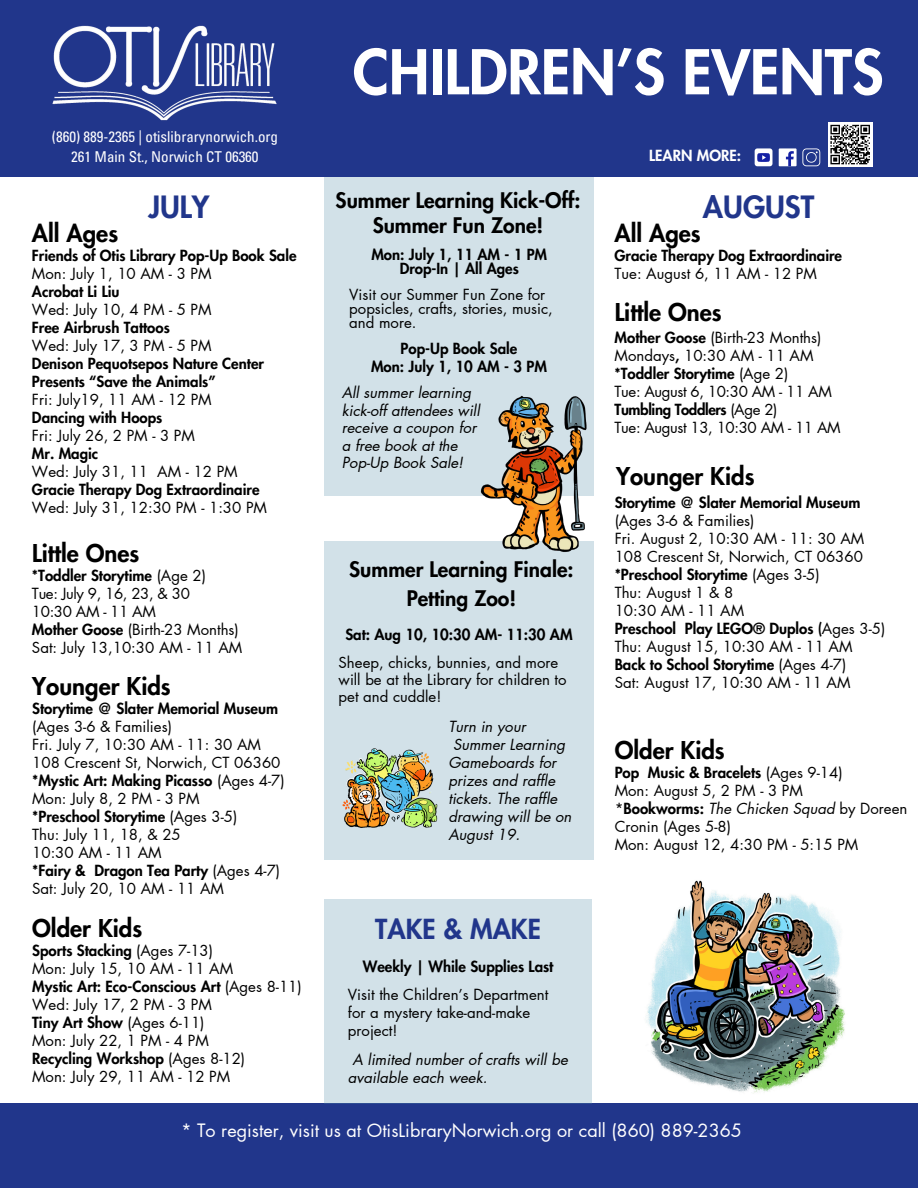
<style>
.page{position:relative;width:918px;height:1188px;background:#fff}
.page>*{position:absolute;margin:0;border:0;box-sizing:border-box;transform-origin:0 0}
.t1{font:800 60px "Futura LT Pro";color:#fff}
.t2{font:800 30px "Futura LT Pro";color:#21368b}
.t3{font:800 27px "Futura LT Pro";color:#21368b}
.t4{font:800 24px "Futura LT Pro";color:#000}
.t5{font:800 21px/24.8px "Futura LT Pro";color:#000;text-align:center}
.t6{font:18px "Futura LT Pro";color:#fff}
.t7{font:15px/18px "Futura LT Pro";color:#000}
.t8{font:800 15px/18px "Futura LT Pro";color:#000}
.t9{font:italic 15px/18px "Futura LT Pro";color:#000}
.t10{font:15px "Futura LT Pro";letter-spacing:-.025em;color:#000}
.t11{font:condensed 15px "Univers LT Pro";color:#fff}
.t12{font:800 15px "Futura LT Pro";letter-spacing:-.025em;color:#000}
.t13{font:800 15px "Futura LT Pro";color:#fff}
.s1{font-weight:800}
.s2{font-weight:400}
.s3{font-style:italic}
</style>
<div class="page">
<div style="left:0;top:1104px;width:918px;height:84px;background:#21368b"></div>
<div style="left:324px;top:900px;width:268px;height:204px;background:#d2e1e8"></div>
<div style="left:0;top:0;width:918px;height:177px;background:#21368b"></div>
<div style="left:828px;top:122px;width:45px;height:45px;background:#fff"></div>
<svg style="left:830px;top:124px;width:40px;height:41px"></svg>
<svg style="left:802px;top:148px;width:18px;height:18px"></svg>
<div style="left:779px;top:148px;width:18px;height:18px;background:#fff"></div>
<svg style="left:786px;top:151px;width:8px;height:15px"></svg>
<div style="left:755px;top:148px;width:17px;height:18px;background:#fff;border-radius:3px"></div>
<svg style="left:757px;top:153px;width:13px;height:9px"></svg>
<img style="left:52px;top:25px;width:225px;height:96px">
<div style="left:324px;top:177px;width:270px;height:318px;background:#d2e1e8"></div>
<div style="left:324px;top:541px;width:270px;height:318px;background:#d2e1e8"></div>
<img style="left:646px;top:880px;width:199px;height:213px">
<img style="left:475px;top:395px;width:119px;height:157px">
<img style="left:342px;top:748px;width:96px;height:80px">
<h4 class="t1" style="left:353px;top:45px;width:532px">CHILDREN’S EVENTS</h4>
<p class="t11" style="left:52px;top:131px;width:228px">(860) 889-2365 | otislibrarynorwich.org</p>
<p class="t11" style="left:71px;top:151px;width:189px">261 Main St., Norwich CT 06360</p>
<p class="t2" style="left:148px;top:193px;width:63px">JULY</p>
<p class="t2" style="left:703px;top:193px;width:113px">AUGUST</p>
<p class="t4" style="left:32px;top:222px;width:88px">All Ages</p>
<h3 class="t4" style="left:615px;top:222px;width:88px">All Ages</h3>
<p class="t13" style="left:649px;top:148px;width:93px">LEARN MORE:</p>
<h4 class="t5" style="left:336px;top:189px;width:246px">Summer Learning Kick-Off:<br>Summer Fun Zone!</h4>
<p class="t8" style="left:371px;top:246px;width:177px">Mon: July 1, 11 AM - 1 PM</p>
<p class="t8" style="left:400px;top:260px;width:121px">Drop-In | All Ages</p>
<p class="t7" style="left:349px;top:286px;width:198px">Visit our Summer Fun Zone for</p>
<p class="t7" style="left:349px;top:302px;width:205px;line-height:14px">popsicles, crafts, stories, music, and more.</p>
<p class="t8" style="left:32px;top:247px;width:266px">Friends of Otis Library Pop-Up Book Sale</p>
<p class="t7" style="left:32px;top:265px;width:181px">Mon: July 1, 10 AM - 3 PM</p>
<p class="t8" style="left:32px;top:283px;width:89px">Acrobat Li Liu</p>
<p class="t7" style="left:32px;top:301px;width:181px">Wed: July 10, 4 PM - 5 PM</p>
<p class="t8" style="left:32px;top:319px;width:139px">Free Airbrush Tattoos</p>
<p class="t7" style="left:32px;top:337px;width:181px">Wed: July 17, 3 PM - 5 PM</p>
<h2 class="t8" style="left:32px;top:355px;width:234px">Denison Pequotsepos Nature Center<br>Presents “Save the Animals”</h2>
<h3 class="t7" style="left:32px;top:391px;width:181px">Fri: July19, 11 AM - 12 PM</h3>
<p class="t8" style="left:32px;top:409px;width:132px">Dancing with Hoops</p>
<p class="t7" style="left:32px;top:427px;width:164px">Fri: July 26, 2 PM - 3 PM</p>
<p class="t8" style="left:32px;top:445px;width:68px">Mr. Magic</p>
<p class="t7" style="left:32px;top:463px;width:207px">Wed: July 31, 11 AM - 12 PM</p>
<p class="t8" style="left:32px;top:481px;width:229px">Gracie Therapy Dog Extraordinaire</p>
<p class="t7" style="left:32px;top:499px;width:237px">Wed: July 31, 12:30 PM - 1:30 PM</p>
<p class="t4" style="left:32px;top:542px;width:109px">Little Ones</p>
<p class="t8" style="left:615px;top:247px;width:229px">Gracie Therapy Dog Extraordinaire</p>
<p class="t7" style="left:615px;top:265px;width:204px">Tue: August 6, 11 AM - 12 PM</p>
<p class="t4" style="left:615px;top:302px;width:109px">Little Ones</p>
<p class="t7" style="left:615px;top:329px;width:208px"><span class="s1">Mother Goose</span> (Birth-23 Months)</p>
<p class="t7" style="left:615px;top:347px;width:200px">Mondays<span class="s1">,</span> 10:30 AM - 11 AM</p>
<p class="t8" style="left:615px;top:365px;width:175px">*Toddler Storytime <span class="s2">(Age 2)</span></p>
<p class="t10" style="left:615px;top:384px;width:219px">Tue: August 6, 10:30 AM - 11 AM</p>
<p class="t12" style="left:615px;top:402px;width:164px">Tumbling Toddlers <span class="s2">(Age 2)</span></p>
<p class="t10" style="left:615px;top:420px;width:228px">Tue: August 13, 10:30 AM - 11 AM</p>
<h3 class="t4" style="left:616px;top:466px;width:140px">Younger Kids</h3>
<h2 class="t8" style="left:615px;top:494px;width:247px">Storytime @ Slater Memorial Museum</h2>
<p class="t7" style="left:615px;top:512px;width:141px">(Ages 3-6 &amp; Families)</p>
<p class="t7" style="left:615px;top:530px;width:251px">Fri. August 2, 10:30 AM - 11: 30 AM</p>
<h3 class="t7" style="left:615px;top:548px;width:250px">108 Crescent St, Norwich, CT 06360</h3>
<p class="t8" style="left:615px;top:566px;width:207px">*Preschool Storytime <span class="s2">(Ages 3-5)</span></p>
<p class="t7" style="left:615px;top:584px;width:120px">Thu: August 1 &amp; 8</p>
<p class="t7" style="left:615px;top:602px;width:131px">10:30 AM - 11 AM</p>
<p class="t8" style="left:615px;top:620px;width:272px">Preschool Play LEGO® Duplos (<span class="s2">Ages 3-5)</span></p>
<p class="t7" style="left:615px;top:638px;width:239px">Thu: August 15, 10:30 AM - 11 AM</p>
<p class="t8" style="left:615px;top:656px;width:233px">Back to School Storytime <span class="s2">(Ages 4-7)</span></p>
<h3 class="t7" style="left:615px;top:674px;width:237px">Sat: August 17, 10:30 AM - 11 AM</h3>
<p class="t8" style="left:401px;top:340px;width:118px">Pop-Up Book Sale</p>
<p class="t8" style="left:371px;top:358px;width:177px">Mon: July 1, 10 AM - 3 PM</p>
<p class="t9" style="left:342px;top:385px;width:140px;line-height:17.5px">All summer learning kick-off attendees will receive a coupon for a free book at the<br>Pop-Up Book Sale!</p>
<p class="t5" style="left:349px;top:555px;width:226px;line-height:29.2px">Summer Learning Finale:<br>Petting Zoo!</p>
<p class="t8" style="left:345px;top:626px;width:229px">Sat: Aug 10, 10:30 AM- 11:30 AM</p>
<p class="t7" style="left:339px;top:654px;width:230px;line-height:17.2px">Sheep, chicks, bunnies, and more will be at the Library for children to pet and cuddle!</p>
<p class="t8" style="left:32px;top:567px;width:176px">*Toddler Storytime <span class="s2">(Age 2)</span></p>
<p class="t10" style="left:32px;top:587px;width:160px">Tue: July 9, 16, 23, &amp; 30</p>
<h1 class="t7" style="left:32px;top:603px;width:125px">10:30 AM - 11 AM</h1>
<p class="t7" style="left:32px;top:621px;width:208px"><span class="s1">Mother Goose</span> (Birth-23 Months)</p>
<p class="t7" style="left:32px;top:639px;width:212px">Sat: July 13,10:30 AM - 11 AM</p>
<p class="t4" style="left:32px;top:676px;width:140px">Younger Kids</p>
<p class="t8" style="left:32px;top:701px;width:247px">Storytime @ Slater Memorial Museum</p>
<p class="t7" style="left:32px;top:719px;width:141px">(Ages 3-6 &amp; Families)</p>
<h3 class="t7" style="left:32px;top:737px;width:230px">Fri. July 7, 10:30 AM - 11: 30 AM</h3>
<p class="t7" style="left:32px;top:755px;width:250px">108 Crescent St, Norwich, CT 06360</p>
<p class="t8" style="left:32px;top:773px;width:254px">*Mystic Art: Making Picasso <span class="s2">(Ages 4-7)</span></p>
<p class="t7" style="left:32px;top:791px;width:169px">Mon: July 8, 2 PM - 3 PM</p>
<p class="t8" style="left:32px;top:809px;width:207px">*Preschool Storytime <span class="s2">(Ages 3-5)</span></p>
<p class="t7" style="left:32px;top:827px;width:150px">Thu: July 11, 18, &amp; 25</p>
<p class="t7" style="left:32px;top:845px;width:131px">10:30 AM - 11 AM</p>
<p class="t8" style="left:32px;top:863px;width:250px">*Fairy &amp; Dragon Tea Party <span class="s2">(Ages 4-7)</span></p>
<p class="t7" style="left:32px;top:881px;width:193px">Sat: July 20, 10 AM - 11 AM</p>
<p class="t9" style="left:448px;top:718px;width:79px">Turn in your</p>
<h3 class="t9" style="left:448px;top:736px;width:125px;text-indent:5px">Summer Learning<br>Gameboards for prizes and raffle tickets. The raffle drawing will be on<br>August 19.</h3>
<p class="t4" style="left:615px;top:739px;width:112px">Older Kids</p>
<p class="t8" style="left:615px;top:764px;width:230px">Pop Music &amp; Bracelets <span class="s2">(Ages 9-14)</span></p>
<p class="t7" style="left:615px;top:782px;width:190px">Mon: August 5, 2 PM - 3 PM</p>
<p class="t7" style="left:615px;top:800px;width:294px">*<span class="s1">Bookworms:</span> <span class="s3">The Chicken Squad</span> by Doreen<br>Cronin (Ages 5-8)</p>
<p class="t7" style="left:615px;top:836px;width:245px">Mon: August 12, 4:30 PM - 5:15 PM</p>
<p class="t4" style="left:32px;top:917px;width:112px">Older Kids</p>
<p class="t8" style="left:32px;top:942px;width:182px">Sports Stacking <span class="s2">(Ages 7-13)</span></p>
<p class="t7" style="left:32px;top:960px;width:202px">Mon: July 15, 10 AM - 11 AM</p>
<p class="t8" style="left:32px;top:978px;width:271px">Mystic Art: Eco-Conscious Art <span class="s2">(Ages 8-11)</span></p>
<h2 class="t7" style="left:32px;top:996px;width:181px">Wed: July 17, 2 PM - 3 PM</h2>
<p class="t8" style="left:32px;top:1014px;width:174px">Tiny Art Show <span class="s2">(Ages 6-11)</span></p>
<p class="t7" style="left:32px;top:1032px;width:178px">Mon: July 22, 1 PM - 4 PM</p>
<p class="t8" style="left:32px;top:1050px;width:215px">Recycling Workshop <span class="s2">(Ages 8-12)</span></p>
<h3 class="t7" style="left:32px;top:1068px;width:200px">Mon: July 29, 11 AM - 12 PM</h3>
<p class="t3" style="left:375px;top:917px;width:167px">TAKE &amp; MAKE</p>
<p class="t8" style="left:363px;top:958px;width:192px">Weekly | While Supplies Last</p>
<p class="t7" style="left:348px;top:987px;width:202px">Visit the Children’s Department for a mystery take-and-make project!</p>
<p class="t9" style="left:348px;top:1051px;width:221px;text-indent:5px">A limited number of crafts will be available each week.</p>
<p class="t6" style="left:181px;top:1122px;width:562px">* To register, visit us at OtisLibraryNorwich.org or call (860) 889-2365</p>
</div>
